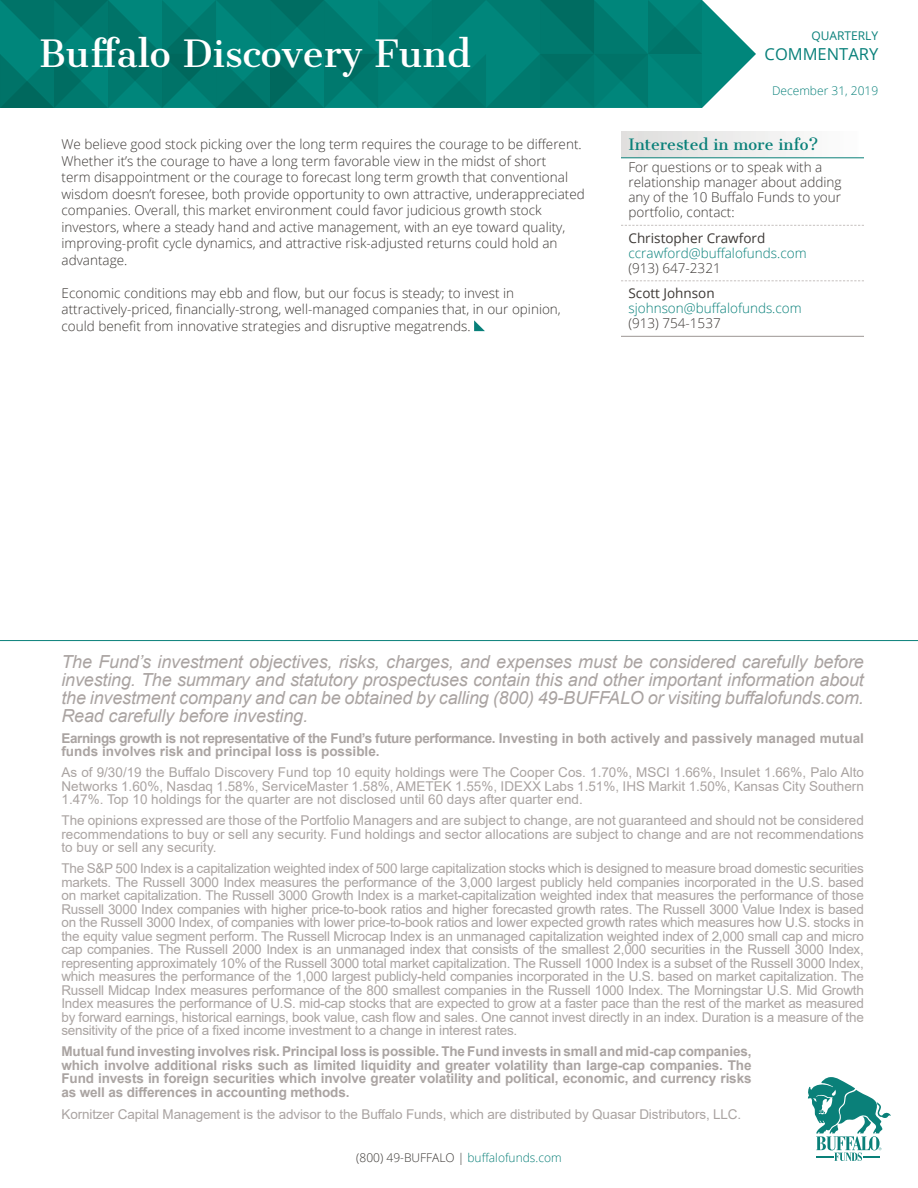
<style>
.page{position:relative;width:918px;height:1188px;background:#fff}
.page>*{position:absolute;margin:0;border:0;box-sizing:border-box;transform-origin:0 0}
.t1{font:36px "Cantata One";color:#fff}
.t2{font:italic 18px/18px "Arial";letter-spacing:-.01em;color:#aaa4a2;text-align:justify}
.t3{font:16.5px "Open Sans";color:#08807a}
.t4{font:15px "Cantata One";color:#0a8079}
.t5{font:13.5px/13.5px "Arial";letter-spacing:-.01em;color:#aaa4a2;text-align:justify}
.t6{font:300 13.5px/16.5px "Open Sans";color:#3c3835}
.t7{font:700 13.5px/13.5px "Arial";letter-spacing:-.01em;color:#aaa4a2}
.t8{font:300 13.5px "Open Sans";color:#08807a}
.t9{font:13.5px "Open Sans";color:#3c3835}
.t10{font:300 12px "Open Sans";color:#3c3835}
.t11{font:300 12px "Open Sans";color:#08807a}
.t12{font:12px "Open Sans";color:#08807a}
.s1{color:#0a8079}
</style>
<div class="page">
<svg style="left:0;top:0;width:756px;height:108px;background:#088075"></svg>
<svg style="left:807px;top:1077px;width:84px;height:84px"></svg>
<hr style="left:0;top:640px;width:918px;height:1px;background:#0a817a">
<div style="left:621px;top:131px;width:243px;height:27px;background:linear-gradient(to right,#dedddc,#fefefe)"></div>
<hr style="left:621px;top:157px;width:243px;height:1px;background:#0a8079">
<svg style="left:621px;top:225px;width:243px;height:1px"></svg>
<svg style="left:621px;top:280px;width:243px;height:1px"></svg>
<hr style="left:621px;top:336px;width:243px;height:1px;background:#9c9694">
<svg style="left:474px;top:320px;width:11px;height:11px"></svg>
<h1 class="t1" style="left:39px;top:31px;width:433px">Buffalo Discovery Fund</h1>
<p class="t12" style="left:812px;top:28px;width:68px">QUARTERLY</p>
<p class="t3" style="left:765px;top:43px;width:115px">COMMENTARY</p>
<p class="t11" style="left:772px;top:82px;width:108px">December 31, 2019</p>
<p class="t6" style="left:62px;top:136px;width:525px">We believe good stock picking over the long term requires the courage to be different.<br>Whether it’s the courage to have a long term favorable view in the midst of short<br>term disappointment or the courage to forecast long term growth that conventional wisdom doesn’t foresee, both provide opportunity to own attractive, underappreciated companies. Overall, this market environment could favor judicious growth stock investors, where a steady hand and active management, with an eye toward quality, improving-profit cycle dynamics, and attractive risk-adjusted returns could hold an advantage.</p>
<p class="t6" style="left:62px;top:284px;width:501px">Economic conditions may ebb and flow, but our focus is steady; to invest in attractively-priced, financially-strong, well-managed companies that, in our opinion, could benefit from innovative strategies and disruptive megatrends.</p>
<p class="t4" style="left:628px;top:135px;width:191px">Interested in more info?</p>
<p class="t6" style="left:628px;top:160px;width:214px;line-height:15px">For questions or to speak with a relationship manager about adding any of the 10 Buffalo Funds to your portfolio, contact:</p>
<p class="t9" style="left:628px;top:229px;width:138px">Christopher Crawford</p>
<p class="t8" style="left:628px;top:244px;width:180px">ccrawford@buffalofunds.com</p>
<p class="t6" style="left:628px;top:259px;width:94px">(913) 647-2321</p>
<p class="t9" style="left:628px;top:284px;width:88px">Scott Johnson</p>
<p class="t8" style="left:628px;top:299px;width:175px">sjohnson@buffalofunds.com</p>
<p class="t6" style="left:628px;top:315px;width:94px">(913) 754-1537</p>
<p class="t2" style="left:62px;top:652px;width:804px">The Fund’s investment objectives, risks, charges, and expenses must be considered carefully before investing. The summary and statutory prospectuses contain this and other important information about the investment company and can be obtained by calling (800) 49-BUFFALO or visiting buffalofunds.com.<br>Read carefully before investing.</p>
<p class="t7" style="left:62px;top:731px;width:804px">Earnings growth is not representative of the Fund’s future performance. Investing in both actively and passively managed mutual funds involves risk and principal loss is possible.</p>
<p class="t5" style="left:62px;top:765px;width:804px">As of 9/30/19 the Buffalo Discovery Fund top 10 equity holdings were The Cooper Cos. 1.70%, MSCI 1.66%, Insulet 1.66%, Palo Alto Networks 1.60%, Nasdaq 1.58%, ServiceMaster 1.58%, AMETEK 1.55%, IDEXX Labs 1.51%, IHS Markit 1.50%, Kansas City Southern 1.47%. Top 10 holdings for the quarter are not disclosed until 60 days after quarter end.</p>
<p class="t5" style="left:62px;top:813px;width:804px">The opinions expressed are those of the Portfolio Managers and are subject to change, are not guaranteed and should not be considered recommendations to buy or sell any security. Fund holdings and sector allocations are subject to change and are not recommendations to buy or sell any security.</p>
<p class="t5" style="left:62px;top:861px;width:804px">The S&amp;P 500 Index is a capitalization weighted index of 500 large capitalization stocks which is designed to measure broad domestic securities markets. The Russell 3000 Index measures the performance of the 3,000 largest publicly held companies incorporated in the U.S. based on market capitalization. The Russell 3000 Growth Index is a market-capitalization weighted index that measures the performance of those Russell 3000 Index companies with higher price-to-book ratios and higher forecasted growth rates. The Russell 3000 Value Index is based on the Russell 3000 Index, of companies with lower price-to-book ratios and lower expected growth rates which measures how U.S. stocks in the equity value segment perform. The Russell Microcap Index is an unmanaged capitalization weighted index of 2,000 small cap and micro cap companies. The Russell 2000 Index is an unmanaged index that consists of the smallest 2,000 securities in the Russell 3000 Index, representing approximately 10% of the Russell 3000 total market capitalization. The Russell 1000 Index is a subset of the Russell 3000 Index, which measures the performance of the 1,000 largest publicly-held companies incorporated in the U.S. based on market capitalization. The Russell Midcap Index measures performance of the 800 smallest companies in the Russell 1000 Index. The Morningstar U.S. Mid Growth Index measures the performance of U.S. mid-cap stocks that are expected to grow at a faster pace than the rest of the market as measured by forward earnings, historical earnings, book value, cash flow and sales. One cannot invest directly in an index. Duration is a measure of the sensitivity of the price of a fixed income investment to a change in interest rates.</p>
<p class="t7" style="left:62px;top:1045px;width:692px;text-align:justify">Mutual fund investing involves risk. Principal loss is possible. The Fund invests in small and mid-cap companies, which involve additional risks such as limited liquidity and greater volatility than large-cap companies. The Fund invests in foreign securities which involve greater volatility and political, economic, and currency risks as well as differences in accounting methods.</p>
<p class="t5" style="left:62px;top:1107px;width:681px">Kornitzer Capital Management is the advisor to the Buffalo Funds, which are distributed by Quasar Distributors, LLC.</p>
<p class="t10" style="left:356px;top:1149px;width:207px">(800) 49-BUFFALO | <span class="s1">buffalofunds.com</span></p>
</div>
